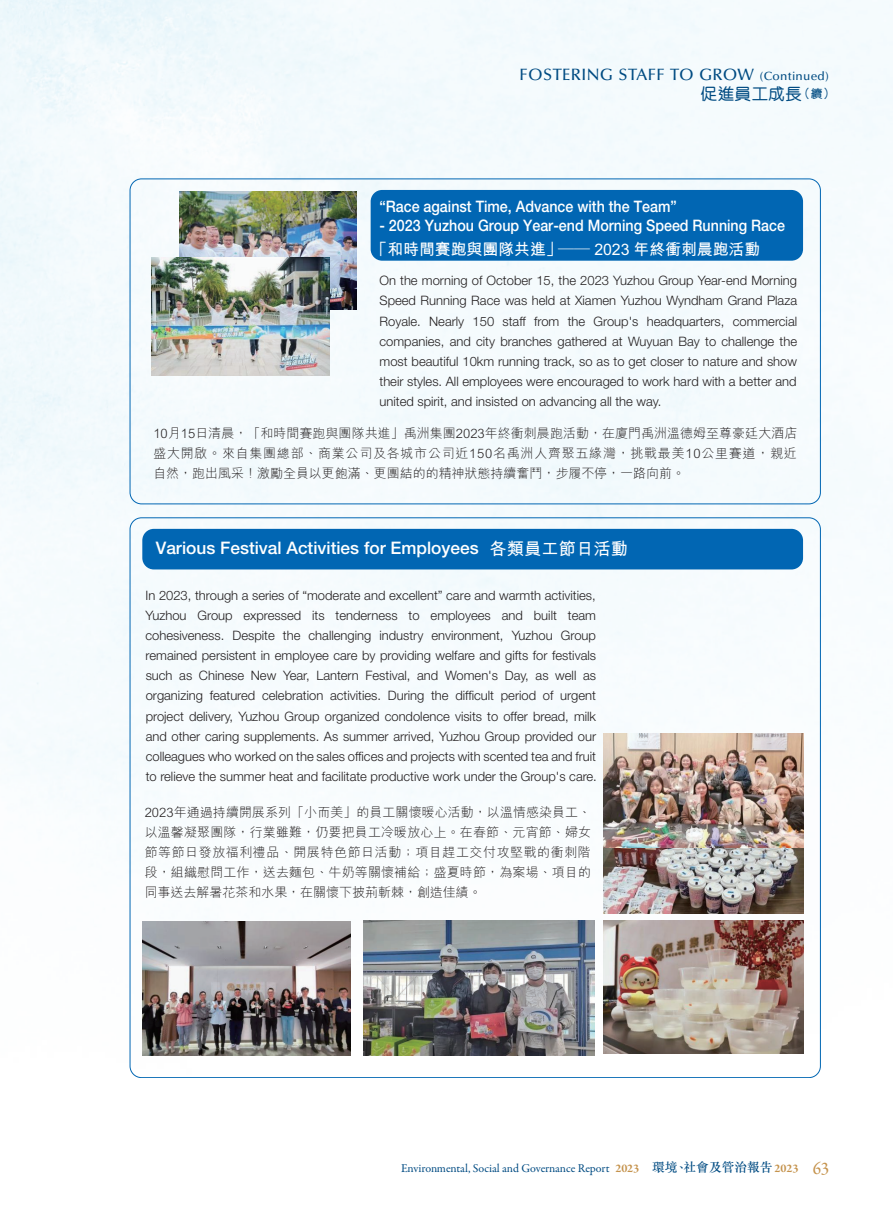
<style>
.page{position:relative;width:893px;height:1212px;background:#fff}
.page>*{position:absolute;margin:0;border:0;box-sizing:border-box;transform-origin:0 0}
.t1{font:500 17.25px "Helvetica Neue";color:#fff}
.t2{font:500 16.5px "Optima LT Std";letter-spacing:.02em;color:#004b82}
.t3{font:500 16.5px "M Yuen HK";letter-spacing:.025em;color:#004b82}
.t4{font:500 15.9px "Helvetica Neue";color:#fff;scale:.9 1}
.t5{font:15.9px "M Hei HK Bold E Ten B5 H";color:#fff}
.t6{font:300 12.9px/20.2px "Helvetica Neue";color:#231f20;text-align:justify}
.t7{font:12.9px/20.2px "M Hei HK Light E Ten B5 H";color:#231f20;text-align:justify}
.t8{font:12px "Garamond Premr Pro";letter-spacing:-.005em;color:#004b82}
.s1{font-size:12px}
.s2{font-family:"M Hei HK Bold E Ten B5 H";font-weight:400}
.s3{font-weight:700;color:#c5934d}
.s4{font-family:"M Sung HK";font-weight:500;font-size:12.75px}
.s5{font-weight:500;font-size:18px;color:#c5934d}
</style>
<div class="page">
<div style="left:0;top:0;width:893px;height:1078px;background:#f5fbfd"></div>
<div style="left:371px;top:190px;width:432px;height:71px;background:#0166b3;border-radius:12px"></div>
<img style="left:180px;top:192px;width:177px;height:118px">
<img style="left:152px;top:257px;width:178px;height:119px">
<div style="left:142px;top:529px;width:661px;height:40px;background:#0166b3;border-radius:12px"></div>
<img style="left:603px;top:920px;width:200px;height:134px">
<img style="left:363px;top:920px;width:231px;height:135px">
<img style="left:142px;top:922px;width:209px;height:133px">
<img style="left:603px;top:847px;width:200px;height:67px">
<img style="left:603px;top:734px;width:200px;height:113px">
<p class="t2" style="left:520px;top:65px;width:311px">FOSTERING STAFF TO GROW <span class="s1">(Continued)</span></p>
<p class="t3" style="left:701px;top:85px;width:136px">促進員工成長<span class="s1">（續）</span></p>
<p class="t4" style="left:379px;top:194px;width:332px">“Race against Time, Advance with the Team”</p>
<p class="t4" style="left:379px;top:213px;width:452px">- 2023 Yuzhou Group Year-end Morning Speed Running Race</p>
<p class="t5" style="left:371px;top:237px;width:390px">「和時間賽跑與團隊共進」—— 2023 年終衝刺晨跑活動</p>
<p class="t6" style="left:379px;top:270px;width:419px">On the morning of October 15, the 2023 Yuzhou Group Year-end Morning Speed Running Race was held at Xiamen Yuzhou Wyndham Grand Plaza Royale. Nearly 150 staff from the Group's headquarters, commercial companies, and city branches gathered at Wuyuan Bay to challenge the most beautiful 10km running track, so as to get closer to nature and show their styles. All employees were encouraged to work hard with a better and united spirit, and insisted on advancing all the way.</p>
<p class="t7" style="left:153px;top:423px;width:645px">10月15日清晨，「和時間賽跑與團隊共進」禹洲集團2023年終衝刺晨跑活動，在廈門禹洲溫德姆至尊豪廷大酒店盛大開啟。來自集團總部、商業公司及各城市公司近150名禹洲人齊聚五緣灣，挑戰最美10公里賽道，親近自然，跑出風采！激勵全員以更飽滿、更團結的的精神狀態持續奮鬥，步履不停，一路向前。</p>
<h1 class="t1" style="left:156px;top:534px;width:474px">Various Festival Activities for Employees <span class="s2">各類員工節日活動</span></h1>
<p class="t6" style="left:146px;top:584px;width:453px">In 2023, through a series of “moderate and excellent” care and warmth activities, Yuzhou Group expressed its tenderness to employees and built team cohesiveness. Despite the challenging industry environment, Yuzhou Group remained persistent in employee care by providing welfare and gifts for festivals such as Chinese New Year, Lantern Festival, and Women's Day, as well as organizing featured celebration activities. During the difficult period of urgent project delivery, Yuzhou Group organized condolence visits to offer bread, milk and other caring supplements. As summer arrived, Yuzhou Group provided our colleagues who worked on the sales offices and projects with scented tea and fruit to relieve the summer heat and facilitate productive work under the Group's care.</p>
<p class="t7" style="left:145px;top:802px;width:448px">2023年通過持續開展系列「小而美」的員工關懷暖心活動，以溫情感染員工、以溫馨凝聚團隊，行業雖難，仍要把員工冷暖放心上。在春節、元宵節、婦女節等節日發放福利禮品、開展特色節日活動；項目趕工交付攻堅戰的衝刺階段，組織慰問工作，送去麵包、牛奶等關懷補給；盛夏時節，為案場、項目的同事送去解暑花茶和水果，在關懷下披荊斬棘，創造佳績。</p>
<p class="t8" style="left:401px;top:1160px;width:430px">Environmental, Social and Governance Report <span class="s3">2023</span> <span class="s4">環境、社會及管治報告</span> <span class="s3">2023</span> <span class="s5">63</span></p>
</div>
